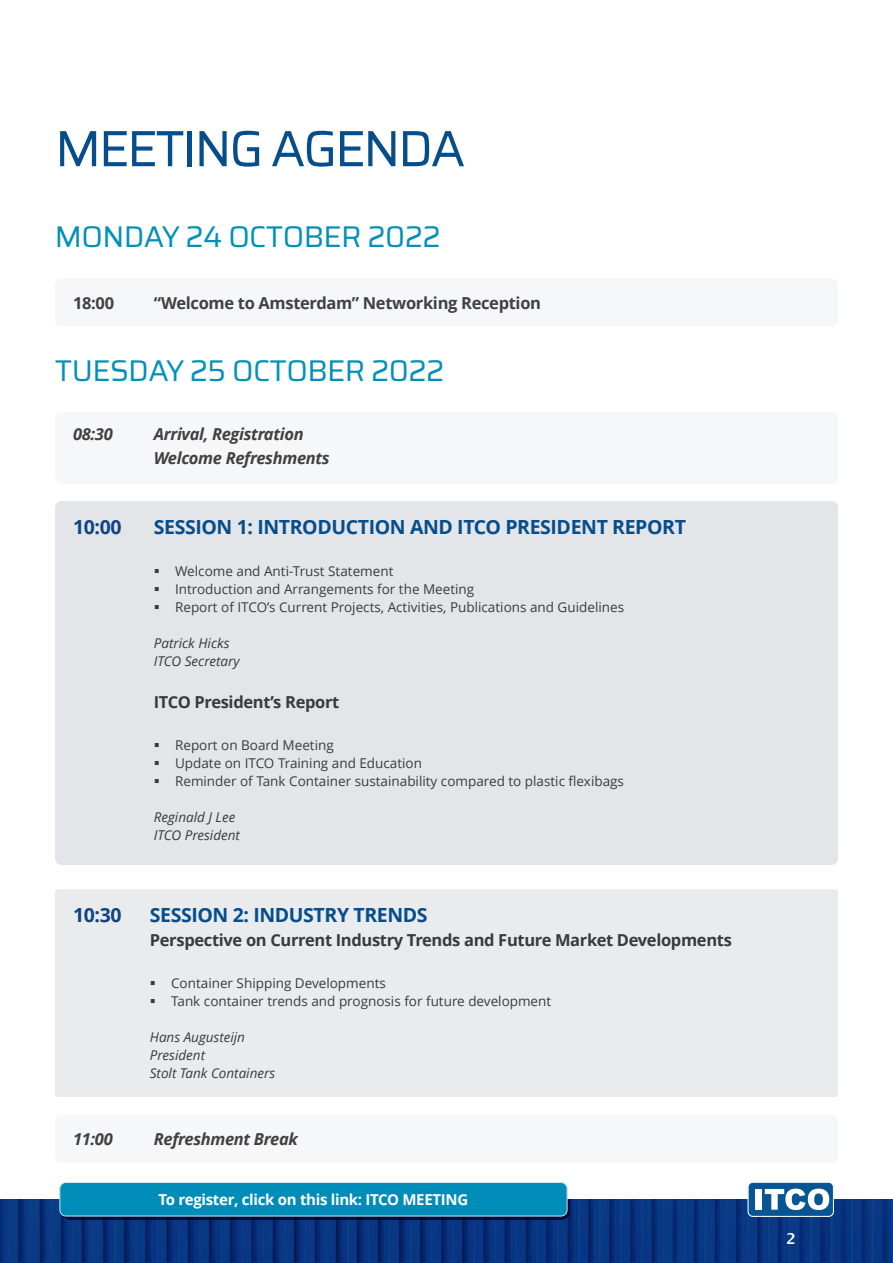
<style>
.page{position:relative;width:893px;height:1263px;background:#fff}
.page>*{position:absolute;margin:0;border:0;box-sizing:border-box;transform-origin:0 0}
.t1{font:51px "Saira";letter-spacing:-.05em;color:#064e8b}
.t2{font:30px "Saira";letter-spacing:-.02em;color:#0091b8}
.t3{font:700 19.5px "Open Sans";letter-spacing:-.02em;color:#064e8b}
.t4{font:700 19.5px "Open Sans";letter-spacing:-.02em;color:#104583}
.t5{font:700 16.5px "Open Sans";letter-spacing:-.02em;color:#383a3d}
.t6{font:italic 700 16.5px/24px "Open Sans";letter-spacing:-.02em;color:#424040}
.t7{font:700 16.5px "Open Sans";letter-spacing:-.02em;color:#424040}
.t8{font:700 15px "Open Sans";letter-spacing:-.02em;color:#fff}
.t9{font:700 15px "Lucida Grande";color:#fff}
.t10{font:13.5px "Open Sans";color:#3a3b3c}
.t11{font:italic 13.5px/18px "Open Sans";color:#383a3d}
.t12{font:italic 13.5px "Open Sans";color:#3a3b3c}
</style>
<div class="page">
<div style="left:55px;top:279px;width:783px;height:48px;background:#f6f7f8;border-radius:6px"></div>
<div style="left:55px;top:412px;width:783px;height:72px;background:#f6f7f8;border-radius:6px"></div>
<div style="left:55px;top:501px;width:783px;height:364px;background:#e3e5e8;border-radius:6px"></div>
<div style="left:55px;top:889px;width:783px;height:208px;background:#e9ebed;border-radius:3px"></div>
<div style="left:55px;top:1115px;width:783px;height:48px;background:#f6f7f8;border-radius:6px"></div>
<img style="left:0;top:1199px;width:893px;height:64px">
<div style="left:747px;top:1182px;width:87px;height:35px;background:#075594;border:1px solid #fff;border-radius:5px"></div>
<div style="left:755px;top:1189px;width:7px;height:21px;background:#fff"></div>
<svg style="left:765px;top:1188px;width:64px;height:22px"></svg>
<svg style="left:60px;top:1182px;width:510px;height:38px;background:#0b85b0"></svg>
<h1 class="t1" style="left:55px;top:108px;width:412px">MEETING AGENDA</h1>
<h2 class="t2" style="left:55px;top:213px;width:387px">MONDAY 24 OCTOBER 2022</h2>
<p class="t7" style="left:73px;top:296px;width:43px">18:00</p>
<p class="t7" style="left:154px;top:296px;width:389px">“Welcome to Amsterdam” Networking Reception</p>
<h2 class="t2" style="left:55px;top:347px;width:391px">TUESDAY 25 OCTOBER 2022</h2>
<p class="t6" style="left:73px;top:424px;width:41px">08:30</p>
<p class="t6" style="left:154px;top:424px;width:177px">Arrival, Registration<br>Welcome Refreshments</p>
<h3 class="t4" style="left:73px;top:519px;width:50px">10:00</h3>
<h3 class="t3" style="left:154px;top:519px;width:534px">SESSION 1: INTRODUCTION AND ITCO PRESIDENT REPORT</h3>
<p class="t10" style="left:154px;top:566px;width:241px">▪ Welcome and Anti-Trust Statement</p>
<p class="t10" style="left:154px;top:584px;width:322px">▪ Introduction and Arrangements for the Meeting</p>
<p class="t10" style="left:154px;top:602px;width:472px">▪ Report of ITCO’s Current Projects, Activities, Publications and Guidelines</p>
<p class="t11" style="left:154px;top:635px;width:87px">Patrick Hicks<br>ITCO Secretary</p>
<p class="t5" style="left:154px;top:695px;width:187px">ITCO President’s Report</p>
<p class="t10" style="left:154px;top:740px;width:181px">▪ Report on Board Meeting</p>
<p class="t10" style="left:154px;top:758px;width:270px">▪ Update on ITCO Training and Education</p>
<p class="t10" style="left:154px;top:776px;width:472px">▪ Reminder of Tank Container sustainability compared to plastic flexibags</p>
<p class="t11" style="left:154px;top:809px;width:88px">Reginald J Lee<br>ITCO President</p>
<h3 class="t4" style="left:73px;top:907px;width:50px">10:30</h3>
<h3 class="t3" style="left:150px;top:907px;width:279px">SESSION 2: INDUSTRY TRENDS</h3>
<p class="t5" style="left:150px;top:933px;width:583px">Perspective on Current Industry Trends and Future Market Developments</p>
<p class="t10" style="left:150px;top:978px;width:238px">▪ Container Shipping Developments</p>
<p class="t10" style="left:150px;top:996px;width:403px">▪ Tank container trends and prognosis for future development</p>
<p class="t12" style="left:150px;top:1032px;width:97px">Hans Augusteijn</p>
<p class="t11" style="left:150px;top:1047px;width:127px">President<br>Stolt Tank Containers</p>
<p class="t6" style="left:73px;top:1129px;width:41px">11:00</p>
<p class="t6" style="left:154px;top:1129px;width:146px">Refreshment Break</p>
<p class="t8" style="left:159px;top:1193px;width:311px">To register, click on this link: ITCO MEETING</p>
<p class="t9" style="left:786px;top:1232px;width:11px">2</p>
</div>
